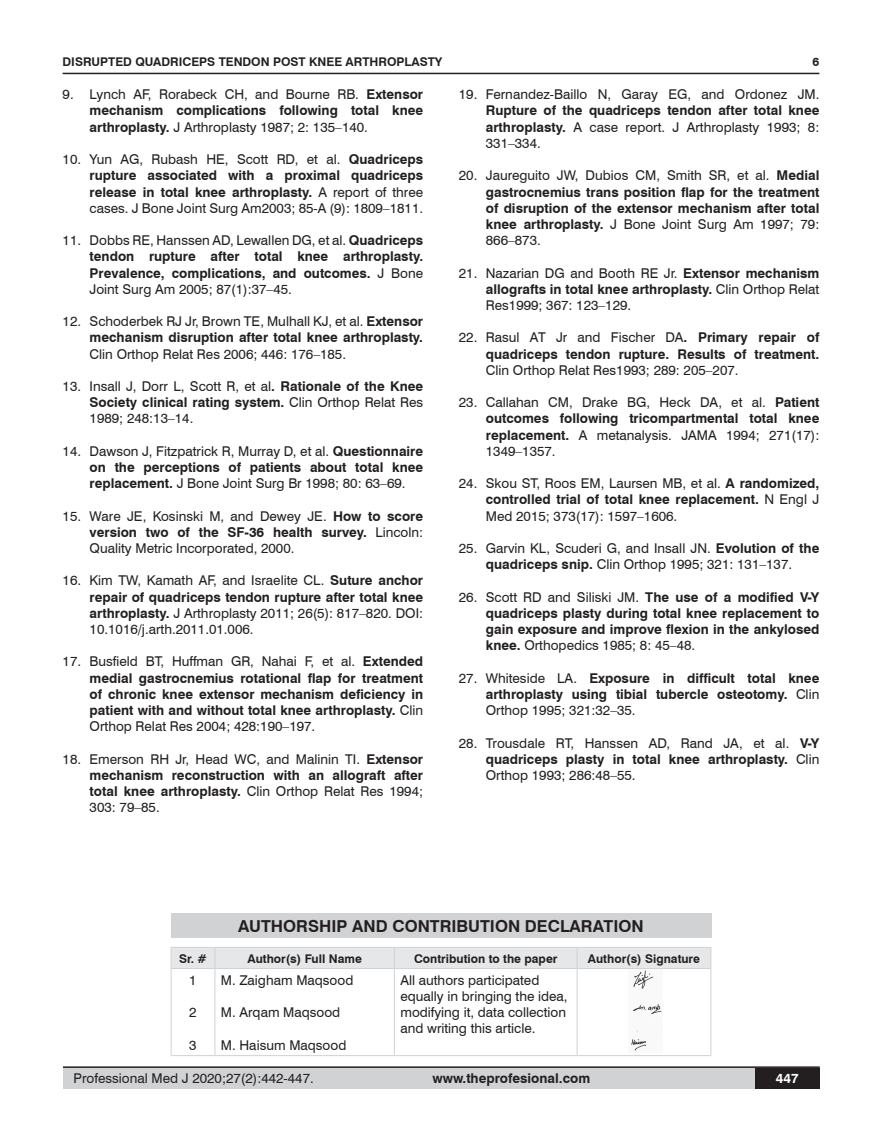
<style>
.page{position:relative;width:882px;height:1145px;background:#fff}
.page>*{position:absolute;margin:0;border:0;box-sizing:border-box;transform-origin:0 0}
.t1{font:700 16.5px "Swiss 721 BT";color:#231f20}
.List_Paragraph{font:13.5px/16.2px "Swiss 721 BT";color:#231f20;text-align:justify}
.List_Paragraph-2{font:700 13.5px/16.2px "Swiss 721 BT";color:#231f20;text-align:justify}
.Normal__Web{font:13.5px "Swiss 721 BT";color:#231f20}
.t2{font:700 13.5px "Swiss 721 BT";color:#fff}
.t3{font:700 12px "Swiss 721 BT";color:#231f20}
.s1{font-weight:700}
.s2{font-weight:400}
</style>
<div class="page">
<div style="left:63px;top:1067px;width:756px;height:21px;background:#d1d2d4"></div>
<hr style="left:63px;top:1066px;width:756px;height:2px;background:#231f20">
<hr style="left:63px;top:73px;width:756px;height:1px;background:#231f20">
<div style="left:754px;top:1068px;width:65px;height:20px;background:#231f20"></div>
<div style="left:171px;top:913px;width:540px;height:24px;background:#d1d2d4"></div>
<div style="left:171px;top:947px;width:540px;height:21px;background:#e6e7e9"></div>
<hr style="left:171px;top:968px;width:44px;height:1px;background:#d1d2d4">
<hr style="left:171px;top:969px;width:1px;height:86px;background:#d1d2d4">
<hr style="left:215px;top:968px;width:179px;height:1px;background:#d1d2d4">
<hr style="left:214px;top:969px;width:1px;height:86px;background:#d1d2d4">
<hr style="left:394px;top:968px;width:183px;height:1px;background:#d1d2d4">
<hr style="left:394px;top:969px;width:1px;height:86px;background:#d1d2d4">
<hr style="left:577px;top:968px;width:134px;height:1px;background:#d1d2d4">
<hr style="left:576px;top:969px;width:1px;height:86px;background:#d1d2d4">
<hr style="left:710px;top:969px;width:1px;height:86px;background:#d1d2d4">
<hr style="left:171px;top:1055px;width:44px;height:1px;background:#d1d2d4">
<hr style="left:215px;top:1055px;width:179px;height:1px;background:#d1d2d4">
<hr style="left:394px;top:1055px;width:183px;height:1px;background:#d1d2d4">
<hr style="left:577px;top:1055px;width:134px;height:1px;background:#d1d2d4">
<img style="left:631px;top:970px;width:30px;height:81px">
<p class="t3" style="left:63px;top:53px;width:381px">DISRUPTED QUADRICEPS TENDON POST KNEE ARTHROPLASTY</p>
<p class="List_Paragraph" style="left:90px;top:86px;width:335px;text-indent:-27px">9. Lynch AF, Rorabeck CH, and Bourne RB. <span class="s1">Extensor mechanism complications following total knee arthroplasty.</span> J Arthroplasty 1987; 2: 135–140.</p>
<p class="List_Paragraph" style="left:90px;top:151px;width:335px;text-indent:-27px">10. Yun AG, Rubash HE, Scott RD, et al. <span class="s1">Quadriceps rupture associated with a proximal quadriceps release in total knee arthroplasty.</span> A report of three cases. J Bone Joint Surg Am2003; 85-A (9): 1809–1811.</p>
<p class="List_Paragraph-2" style="left:90px;top:232px;width:335px;text-indent:-27px"><span class="s2">11. Dobbs RE, Hanssen AD, Lewallen DG, et al.</span> Quadriceps tendon rupture after total knee arthroplasty.<br>Prevalence, complications, and outcomes. <span class="s2">J Bone Joint Surg Am 2005; 87(1):37–45.</span></p>
<p class="List_Paragraph" style="left:90px;top:313px;width:335px;text-indent:-27px">12. Schoderbek RJ Jr, Brown TE, Mulhall KJ, et al. <span class="s1">Extensor mechanism disruption after total knee arthroplasty.<br></span>Clin Orthop Relat Res 2006; 446: 176–185.</p>
<p class="List_Paragraph" style="left:90px;top:377px;width:335px;text-indent:-27px">13. Insall J, Dorr L, Scott R, et al<span class="s1">. Rationale of the Knee Society clinical rating system.</span> Clin Orthop Relat Res 1989; 248:13–14.</p>
<p class="List_Paragraph" style="left:90px;top:442px;width:335px;text-indent:-27px">14. Dawson J, Fitzpatrick R, Murray D, et al. <span class="s1">Questionnaire on the perceptions of patients about total knee replacement.</span> J Bone Joint Surg Br 1998; 80: 63–69.</p>
<p class="List_Paragraph" style="left:90px;top:507px;width:335px;text-indent:-27px">15. Ware JE, Kosinski M, and Dewey JE. <span class="s1">How to score version two of the SF-36 health survey.</span> Lincoln:<br>Quality Metric Incorporated, 2000.</p>
<p class="List_Paragraph" style="left:90px;top:572px;width:335px;text-indent:-27px">16. Kim TW, Kamath AF, and Israelite CL. <span class="s1">Suture anchor repair of quadriceps tendon rupture after total knee arthroplasty.</span> J Arthroplasty 2011; 26(5): 817–820. DOI:<br>10.1016/j.arth.2011.01.006.</p>
<p class="List_Paragraph-2" style="left:90px;top:653px;width:335px;text-indent:-27px"><span class="s2">17. Busfield BT, Huffman GR, Nahai F, et al.</span> Extended medial gastrocnemius rotational flap for treatment of chronic knee extensor mechanism deficiency in patient with and without total knee arthroplasty. <span class="s2">Clin Orthop Relat Res 2004; 428:190–197.</span></p>
<p class="List_Paragraph-2" style="left:90px;top:750px;width:335px;text-indent:-27px"><span class="s2">18. Emerson RH Jr, Head WC, and Malinin TI.</span> Extensor mechanism reconstruction with an allograft after total knee arthroplasty. <span class="s2">Clin Orthop Relat Res 1994; 303: 79–85.</span></p>
<p class="t3" style="left:812px;top:53px;width:8px">6</p>
<p class="List_Paragraph" style="left:485px;top:86px;width:335px;text-indent:-27px">19. Fernandez-Baillo N, Garay EG, and Ordonez JM.<br><span class="s1">Rupture of the quadriceps tendon after total knee arthroplasty.</span> A case report. J Arthroplasty 1993; 8:<br>331–334.</p>
<p class="List_Paragraph-2" style="left:485px;top:167px;width:335px;text-indent:-27px"><span class="s2">20. Jaureguito JW, Dubios CM, Smith SR, et al.</span> Medial gastrocnemius trans position flap for the treatment of disruption of the extensor mechanism after total knee arthroplasty. <span class="s2">J Bone Joint Surg Am 1997; 79:<br>866–873.</span></p>
<p class="List_Paragraph" style="left:485px;top:264px;width:335px;text-indent:-27px">21. Nazarian DG and Booth RE Jr. <span class="s1">Extensor mechanism allografts in total knee arthroplasty.</span> Clin Orthop Relat Res1999; 367: 123–129.</p>
<p class="List_Paragraph" style="left:485px;top:329px;width:335px;text-indent:-27px">22. Rasul AT Jr and Fischer DA<span class="s1">. Primary repair of quadriceps tendon rupture. Results of treatment.<br></span>Clin Orthop Relat Res1993; 289: 205–207.</p>
<p class="List_Paragraph" style="left:485px;top:394px;width:335px;text-indent:-27px">23. Callahan CM, Drake BG, Heck DA, et al. <span class="s1">Patient outcomes following tricompartmental total knee replacement.</span> A metanalysis. JAMA 1994; 271(17):<br>1349–1357.</p>
<p class="List_Paragraph" style="left:485px;top:475px;width:335px;text-indent:-27px">24. Skou ST, Roos EM, Laursen MB, et al. <span class="s1">A randomized, controlled trial of total knee replacement.</span> N Engl J Med 2015; 373(17): 1597–1606.</p>
<p class="List_Paragraph" style="left:458px;top:539px;width:362px;text-align:center">25. Garvin KL, Scuderi G, and Insall JN. <span class="s1">Evolution of the quadriceps snip.</span> Clin Orthop 1995; 321: 131–137.</p>
<p class="List_Paragraph-2" style="left:485px;top:588px;width:335px;text-indent:-27px"><span class="s2">26. Scott RD and Siliski JM.</span> The use of a modified V-Y quadriceps plasty during total knee replacement to gain exposure and improve flexion in the ankylosed knee. <span class="s2">Orthopedics 1985; 8: 45–48.</span></p>
<p class="List_Paragraph-2" style="left:485px;top:669px;width:335px;text-indent:-27px"><span class="s2">27. Whiteside LA.</span> Exposure in difficult total knee arthroplasty using tibial tubercle osteotomy. <span class="s2">Clin Orthop 1995; 321:32–35.</span></p>
<p class="List_Paragraph" style="left:485px;top:734px;width:335px;text-indent:-27px">28. Trousdale RT, Hanssen AD, Rand JA, et al. <span class="s1">V-Y quadriceps plasty in total knee arthroplasty.</span> Clin Orthop 1993; 286:48–55.</p>
<p class="t1" style="left:238px;top:914px;width:406px">AUTHORSHIP AND CONTRIBUTION DECLARATION</p>
<p class="t3" style="left:179px;top:950px;width:29px">Sr. #</p>
<p class="t3" style="left:247px;top:950px;width:116px">Author(s) Full Name</p>
<p class="t3" style="left:414px;top:950px;width:145px">Contribution to the paper</p>
<p class="t3" style="left:587px;top:950px;width:114px">Author(s) Signature</p>
<p class="List_Paragraph" style="left:189px;top:971px;width:9px">1</p>
<p class="List_Paragraph" style="left:189px;top:1003px;width:9px">2</p>
<p class="List_Paragraph" style="left:189px;top:1036px;width:9px">3</p>
<p class="Normal__Web" style="left:221px;top:970px;width:134px">M. Zaigham Maqsood</p>
<p class="Normal__Web" style="left:221px;top:1003px;width:121px">M. Arqam Maqsood</p>
<p class="Normal__Web" style="left:221px;top:1035px;width:127px">M. Haisum Maqsood</p>
<p class="List_Paragraph" style="left:400px;top:971px;width:169px;text-align:left">All authors participated equally in bringing the idea, modifying it, data collection and writing this article.</p>
<p class="List_Paragraph" style="left:74px;top:1069px;width:241px">Professional Med J 2020;27(2):442-447.</p>
<p class="List_Paragraph-2" style="left:432px;top:1069px;width:159px">www.theprofesional.com</p>
<p class="t2" style="left:775px;top:1069px;width:24px">447</p>
</div>
